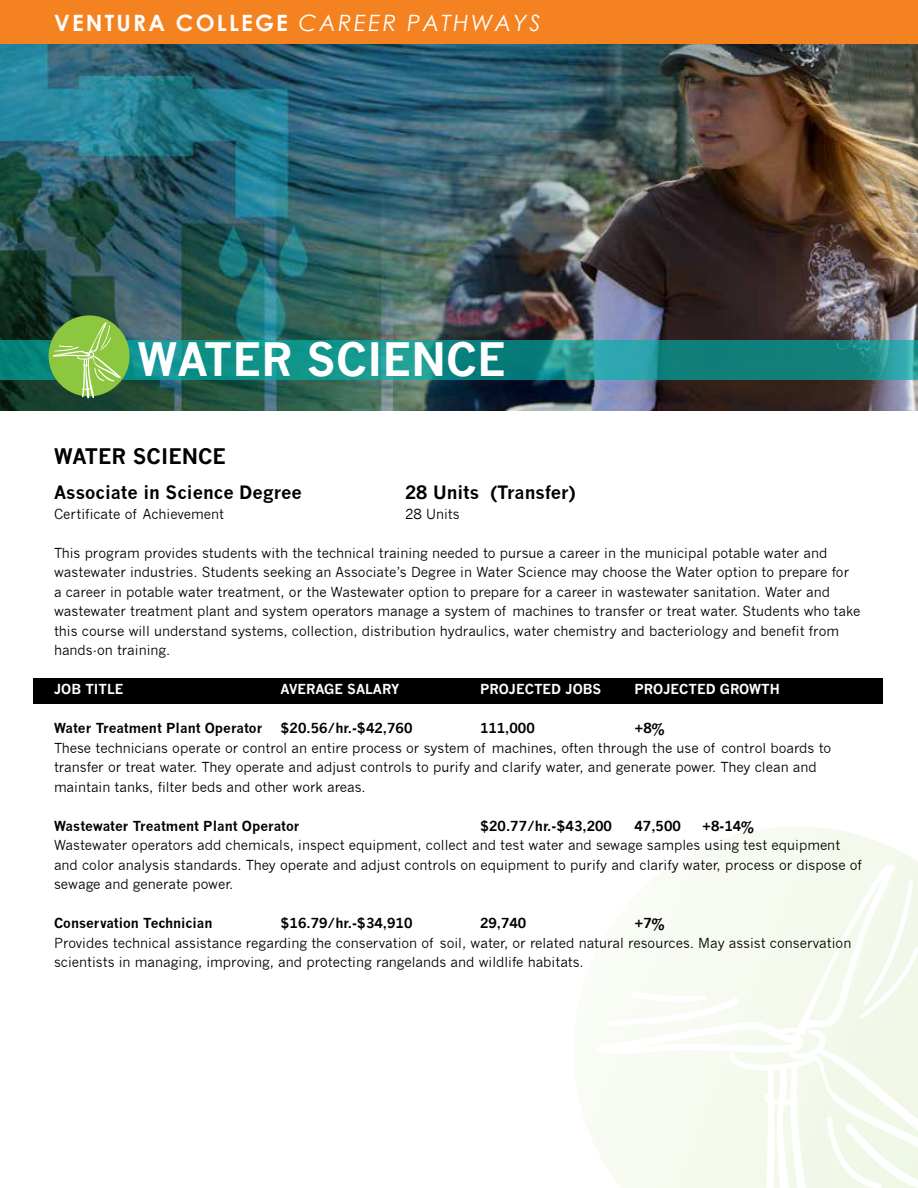
<style>
.page{position:relative;width:918px;height:1188px;background:#fff}
.page>*{position:absolute;margin:0;border:0;box-sizing:border-box;transform-origin:0 0}
.t1{font:700 45px "News Gothic";color:#fff}
.t2{font:700 22.5px "Century Gothic";letter-spacing:.1em;color:#fff}
.t3{font:700 21px "News Gothic";color:#000}
.t4{font:700 18px "News Gothic";color:#000}
.t5{font:13.5px/19.5px "News Gothic";color:#000}
.t6{font:700 13.5px "News Gothic";color:#000}
.t7{font:700 13.5px "News Gothic";color:#fff}
.s1{font-weight:400;font-style:italic}
</style>
<div class="page">
<img style="left:0;top:43px;width:918px;height:367px">
<svg style="left:0;top:340px;width:918px;height:40px;background:#158e89"></svg>
<div style="left:49px;top:315px;width:81px;height:81px;background:#8dc63f;border-radius:50%"></div>
<svg style="left:53px;top:322px;width:68px;height:77px"></svg>
<svg style="left:589px;top:826px;width:329px;height:320px"></svg>
<svg style="left:596px;top:863px;width:322px;height:325px"></svg>
<div style="left:33px;top:678px;width:850px;height:26px;background:#000"></div>
<div style="left:0;top:0;width:918px;height:43px;background:#f58220"></div>
<h2 class="t2" style="left:54px;top:9px;width:488px">VENTURA COLLEGE <span class="s1">CAREER PATHWAYS</span></h2>
<h1 class="t1" style="left:138px;top:332px;width:370px">WATER SCIENCE</h1>
<h3 class="t3" style="left:54px;top:444px;width:173px">WATER SCIENCE</h3>
<h3 class="t4" style="left:54px;top:482px;width:249px">Associate in Science Degree</h3>
<h3 class="t4" style="left:405px;top:482px;width:172px">28 Units (Transfer)</h3>
<p class="t5" style="left:54px;top:504px;width:171px">Certificate of Achievement</p>
<p class="t5" style="left:405px;top:504px;width:56px">28 Units</p>
<p class="t5" style="left:54px;top:543px;width:808px">This program provides students with the technical training needed to pursue a career in the municipal potable water and wastewater industries. Students seeking an Associate’s Degree in Water Science may choose the Water option to prepare for<br>a career in potable water treatment, or the Wastewater option to prepare for a career in wastewater sanitation. Water and wastewater treatment plant and system operators manage a system of machines to transfer or treat water. Students who take this course will understand systems, collection, distribution hydraulics, water chemistry and bacteriology and benefit from hands-on training.</p>
<p class="t7" style="left:54px;top:681px;width:71px">JOB TITLE</p>
<p class="t7" style="left:281px;top:681px;width:121px">AVERAGE SALARY</p>
<p class="t7" style="left:480px;top:681px;width:123px">PROJECTED JOBS</p>
<p class="t7" style="left:634px;top:681px;width:147px">PROJECTED GROWTH</p>
<p class="t6" style="left:54px;top:720px;width:210px">Water Treatment Plant Operator</p>
<p class="t6" style="left:281px;top:720px;width:133px">$20.56/hr.-$42,760</p>
<p class="t6" style="left:480px;top:720px;width:56px">111,000</p>
<p class="t6" style="left:634px;top:720px;width:32px">+8%</p>
<p class="t5" style="left:54px;top:738px;width:779px">These technicians operate or control an entire process or system of machines, often through the use of control boards to transfer or treat water. They operate and adjust controls to purify and clarify water, and generate power. They clean and maintain tanks, filter beds and other work areas.</p>
<p class="t6" style="left:54px;top:818px;width:247px">Wastewater Treatment Plant Operator</p>
<p class="t6" style="left:480px;top:818px;width:133px">$20.77/hr.-$43,200</p>
<p class="t6" style="left:634px;top:818px;width:48px">47,500</p>
<p class="t6" style="left:702px;top:818px;width:53px">+8-14%</p>
<p class="t5" style="left:54px;top:836px;width:810px">Wastewater operators add chemicals, inspect equipment, collect and test water and sewage samples using test equipment and color analysis standards. They operate and adjust controls on equipment to purify and clarify water, process or dispose of sewage and generate power.</p>
<p class="t6" style="left:54px;top:915px;width:160px">Conservation Technician</p>
<p class="t6" style="left:281px;top:915px;width:133px">$16.79/hr.-$34,910</p>
<p class="t6" style="left:480px;top:915px;width:48px">29,740</p>
<p class="t6" style="left:634px;top:915px;width:32px">+7%</p>
<p class="t5" style="left:54px;top:933px;width:799px">Provides technical assistance regarding the conservation of soil, water, or related natural resources. May assist conservation scientists in managing, improving, and protecting rangelands and wildlife habitats.</p>
</div>
